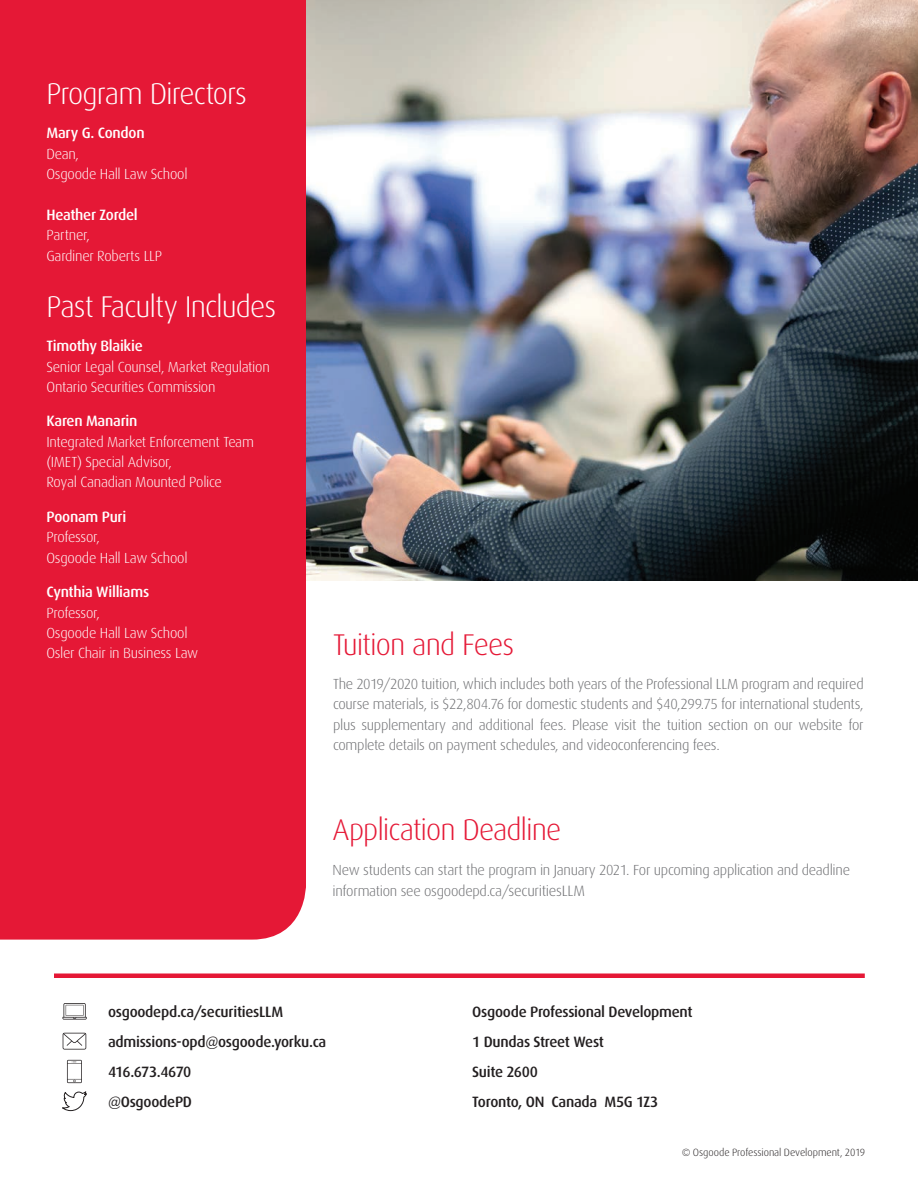
<style>
.page{position:relative;width:918px;height:1188px;background:#fff}
.page>*{position:absolute;margin:0;border:0;box-sizing:border-box;transform-origin:0 0}
.t1{font:300 30px "Dax";letter-spacing:-.03em;color:#fff}
.t2{font:300 30px "Dax";letter-spacing:-.035em;color:#e51836}
.t3{font:500 15px "Dax";letter-spacing:-.02em;color:#231f20}
.t4{font:500 15px "Dax";letter-spacing:-.02em;color:#fff}
.t5{font:500 15px "Dax";letter-spacing:-.055em;color:#231f20}
.t6{font:300 14.7px/20.2px "Dax";letter-spacing:-.02em;color:#6c6d70;text-align:justify}
.t7{font:300 14.7px/20.2px "Dax";letter-spacing:-.02em;color:#fff}
.t8{font:300 10.5px "Dax";letter-spacing:-.01em;color:#231f20}
.s1{font-size:15px}
</style>
<div class="page">
<div style="left:0;top:0;width:306px;height:940px;background:#e51836"></div>
<hr style="left:54px;top:974px;width:811px;height:4px;background:#e51836">
<svg style="left:62px;top:1003px;width:24px;height:17px"></svg>
<svg style="left:63px;top:1033px;width:23px;height:17px"></svg>
<svg style="left:67px;top:1060px;width:15px;height:23px"></svg>
<svg style="left:62px;top:1091px;width:25px;height:20px"></svg>
<img style="left:306px;top:0;width:612px;height:580px">
<p class="t1" style="left:46px;top:77px;width:202px">Program Directors</p>
<p class="t4" style="left:46px;top:125px;width:100px">Mary G. Condon</p>
<p class="t7" style="left:46px;top:143px;width:34px">Dean,</p>
<p class="t7" style="left:46px;top:164px;width:143px">Osgoode Hall Law School</p>
<p class="t4" style="left:46px;top:206px;width:93px">Heather Zordel</p>
<p class="t7" style="left:46px;top:225px;width:117px">Partner,<br>Gardiner Roberts LLP</p>
<p class="t1" style="left:46px;top:290px;width:231px">Past Faculty Includes</p>
<p class="t4" style="left:46px;top:338px;width:98px">Timothy Blaikie</p>
<p class="t7" style="left:46px;top:356px;width:225px">Senior Legal Counsel, Market Regulation<br>Ontario Securities Commission</p>
<p class="t4" style="left:46px;top:413px;width:93px">Karen Manarin</p>
<p class="t7" style="left:46px;top:431px;width:209px">Integrated Market Enforcement Team (IMET) Special Advisor,</p>
<p class="t7" style="left:46px;top:472px;width:177px">Royal Canadian Mounted Police</p>
<p class="t4" style="left:46px;top:508px;width:81px">Poonam Puri</p>
<p class="t7" style="left:46px;top:526px;width:143px;line-height:21px">Professor,<br>Osgoode Hall Law School</p>
<p class="t4" style="left:46px;top:584px;width:104px">Cynthia Williams</p>
<p class="t7" style="left:46px;top:602px;width:55px">Professor,</p>
<p class="t7" style="left:46px;top:623px;width:153px">Osgoode Hall Law School<br>Osler Chair in Business Law</p>
<p class="t2" style="left:333px;top:629px;width:183px">Tuition and Fees</p>
<p class="t6" style="left:333px;top:674px;width:532px">The 2019/2020 tuition, which includes both years of the Professional LLM program and required course materials, is $22,804.76 for domestic students and $40,299.75 for international students, plus supplementary and additional fees. Please visit the tuition section on our website for complete details on payment schedules, and videoconferencing fees.</p>
<p class="t2" style="left:333px;top:814px;width:230px">Application Deadline</p>
<p class="t6" style="left:333px;top:859px;width:519px;line-height:21px">New students can start the program in January 2021. For upcoming application and deadline information see osgoodepd.ca/<span class="s1">securitiesLLM</span></p>
<p class="t3" style="left:108px;top:1003px;width:177px">osgoodepd.ca/securitiesLLM</p>
<p class="t3" style="left:108px;top:1033px;width:220px">admissions-opd@osgoode.yorku.ca</p>
<p class="t5" style="left:108px;top:1063px;width:85px">416.673.4670</p>
<p class="t3" style="left:108px;top:1093px;width:86px">@OsgoodePD</p>
<p class="t3" style="left:472px;top:1003px;width:222px">Osgoode Professional Development</p>
<p class="t3" style="left:472px;top:1033px;width:133px">1 Dundas Street West</p>
<p class="t3" style="left:472px;top:1063px;width:67px">Suite 2600</p>
<p class="t3" style="left:472px;top:1093px;width:188px">Toronto, ON Canada M5G 1Z3</p>
<p class="t8" style="left:682px;top:1146px;width:185px">© Osgoode Professional Development, 2019</p>
</div>
